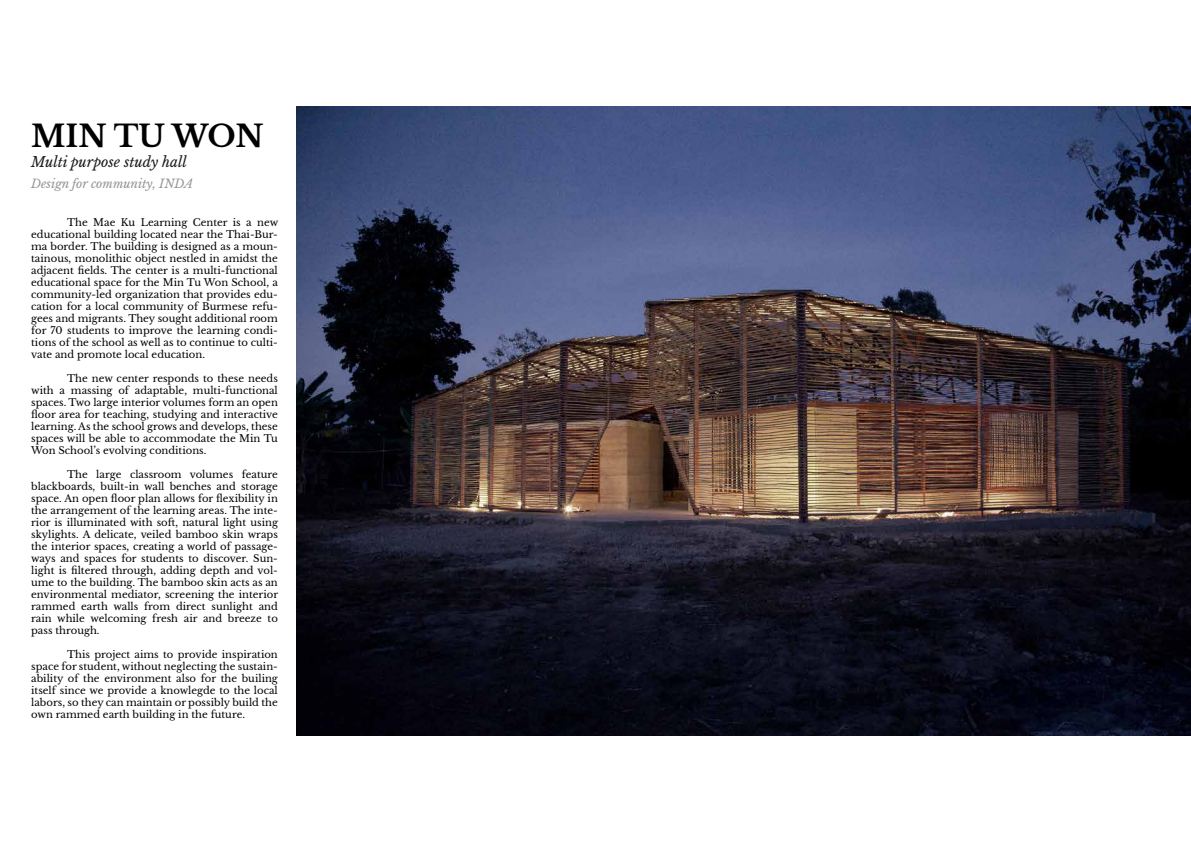
<style>
.page{position:relative;width:1191px;height:842px;background:#fff}
.page>*{position:absolute;margin:0;border:0;box-sizing:border-box;transform-origin:0 0}
.t1{font:700 30px "Libre Baskerville";color:#000}
.t2{font:italic 14px "Libre Baskerville";color:#1c1c1c}
.t3{font:italic 12px "Libre Baskerville";color:#939598}
.t4{font:10px/12px "Libre Baskerville";color:#000;text-align:justify}
</style>
<div class="page">
<img style="left:296px;top:106px;width:895px;height:629px">
<h1 class="t1" style="left:31px;top:118px;width:234px">MIN TU WON</h1>
<h2 class="t2" style="left:31px;top:153px;width:157px">Multi purpose study hall</h2>
<p class="t3" style="left:31px;top:176px;width:163px">Design for community, INDA</p>
<p class="t4" style="left:31px;top:217px;width:248px;text-indent:36px">The Mae Ku Learning Center is a new educational building located near the Thai-Bur&shy;ma border. The building is designed as a moun&shy;tainous, monolithic object nestled in amidst the adjacent fields. The center is a multi-functional educational space for the Min Tu Won School, a community-led organization that provides edu&shy;cation for a local community of Burmese refu&shy;gees and migrants. They sought additional room for 70 students to improve the learning condi&shy;tions of the school as well as to continue to culti&shy;vate and promote local education.</p>
<p class="t4" style="left:31px;top:373px;width:248px;text-indent:36px">The new center responds to these needs with a massing of adaptable, multi-functional spaces. Two large interior volumes form an open floor area for teaching, studying and interactive learning. As the school grows and develops, these spaces will be able to accommodate the Min Tu Won School’s evolving conditions.</p>
<p class="t4" style="left:31px;top:469px;width:248px;text-indent:36px">The large classroom volumes feature blackboards, built-in wall benches and storage space. An open floor plan allows for flexibility in the arrangement of the learning areas. The inte&shy;rior is illuminated with soft, natural light using skylights. A delicate, veiled bamboo skin wraps the interior spaces, creating a world of passage&shy;ways and spaces for students to discover. Sun&shy;light is filtered through, adding depth and vol&shy;ume to the building. The bamboo skin acts as an environmental mediator, screening the interior rammed earth walls from direct sunlight and rain while welcoming fresh air and breeze to pass through.</p>
<p class="t4" style="left:31px;top:649px;width:248px;text-indent:36px">This project aims to provide inspiration space for student, without neglecting the sustain&shy;ability of the environment also for the builing itself since we provide a knowlegde to the local labors, so they can maintain or possibly build the own rammed earth building in the future.</p>
</div>
